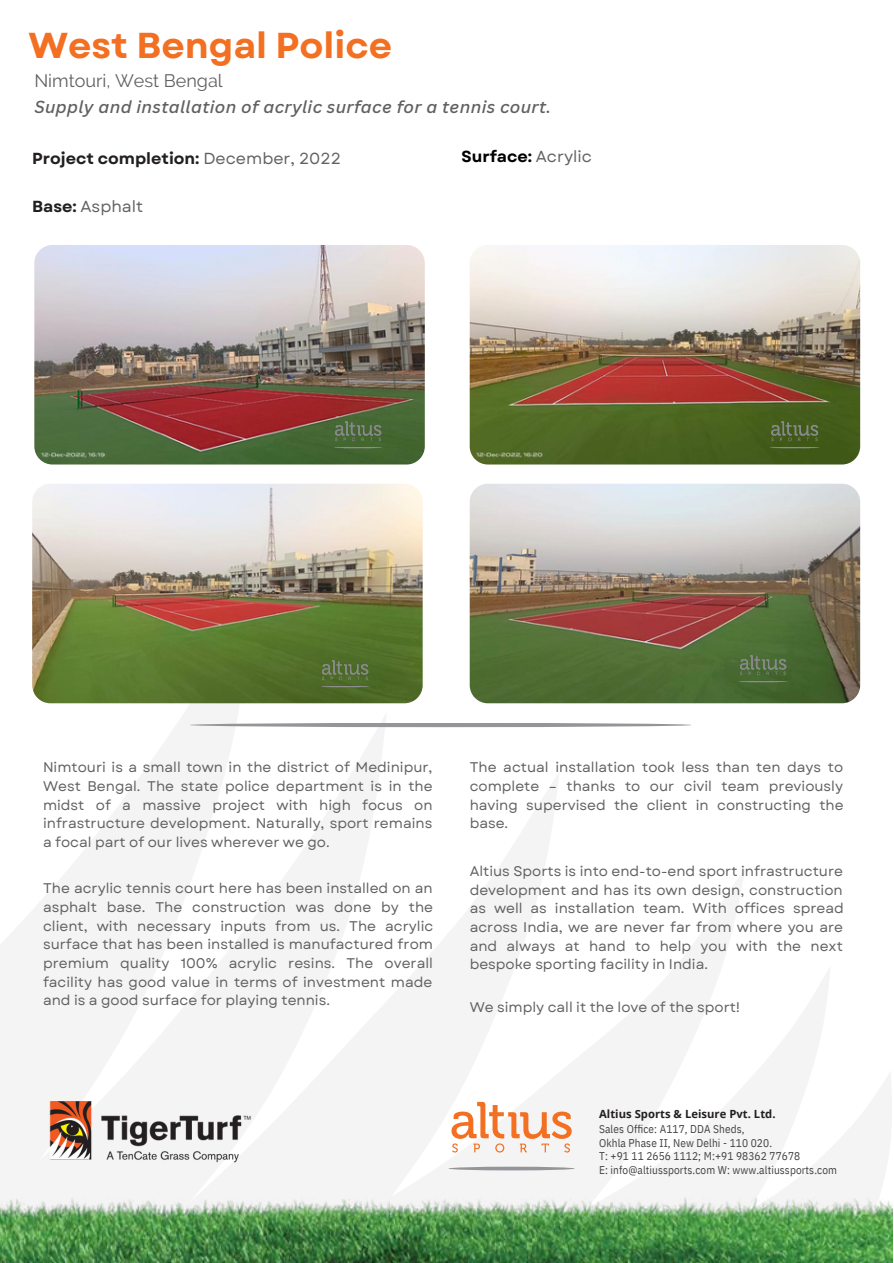
<style>
.page{position:relative;width:894px;height:1263px;background:#fff}
.page>*{position:absolute;margin:0;border:0;box-sizing:border-box;transform-origin:0 0}
.t1{font:700 36px "Garet";color:#f36f21}
.t2{font:18px "Raleway";color:#606161}
.t3{font:italic 500 17px "Canva Sans";letter-spacing:.02em;color:#606161}
.t4{font:700 16px "Garet";color:#231f20}
.t5{font:700 16px "Garet";color:#000}
.t6{font:16px "Garet";color:#606161}
.t7{font:14px/18.6px "Garet";color:#606161;text-align:justify}
.t8{font:11.2px/13.6px "IBM Plex Sans Cond";letter-spacing:.01em;color:#434345}
.t9{font:700 11.2px "Open Sans";color:#231f20}
.s1{font-weight:400;color:#606161}
.s2{font-weight:700;color:#231f20}
</style>
<div class="page">
<svg style="left:0;top:598px;width:861px;height:650px"></svg>
<img style="left:1px;top:954px;width:891px;height:309px">
<hr style="left:190px;top:723px;width:501px;height:4px;background:#939598;border-radius:50%">
<svg style="left:451px;top:1102px;width:121px;height:51px"></svg>
<hr style="left:448px;top:1167px;width:127px;height:3px;background:#939598;border-radius:50%">
<img style="left:32px;top:484px;width:391px;height:219px;border-radius:18px">
<img style="left:34px;top:245px;width:391px;height:220px;border-radius:18px">
<img style="left:470px;top:245px;width:390px;height:220px;border-radius:18px">
<img style="left:470px;top:484px;width:390px;height:219px;border-radius:18px">
<img style="left:23px;top:999px;width:251px;height:251px">
<img style="left:327px;top:415px;width:63px;height:36px">
<img style="left:763px;top:415px;width:63px;height:36px">
<img style="left:731px;top:649px;width:63px;height:36px">
<img style="left:313px;top:654px;width:63px;height:36px">
<h1 class="t1" style="left:29px;top:20px;width:365px">West Bengal Police</h1>
<p class="t2" style="left:34px;top:70px;width:190px">Nimtouri, West Bengal</p>
<p class="t3" style="left:34px;top:94px;width:518px">Supply and installation of acrylic surface for a tennis court.</p>
<p class="t4" style="left:32px;top:146px;width:310px">Project completion: <span class="s1">December, 2022</span></p>
<p class="t6" style="left:32px;top:194px;width:113px"><span class="s2">Base:</span> Asphalt</p>
<p class="t5" style="left:461px;top:144px;width:132px">Surface: <span class="s1">Acrylic</span></p>
<p class="t7" style="left:43px;top:758px;width:391px">Nimtouri is a small town in the district of Medinipur, West Bengal. The state police department is in the midst of a massive project with high focus on infrastructure development. Naturally, sport remains a focal part of our lives wherever we go.</p>
<p class="t7" style="left:470px;top:758px;width:375px">The actual installation took less than ten days to complete – thanks to our civil team previously having supervised the client in constructing the base.</p>
<p class="t7" style="left:43px;top:879px;width:392px">The acrylic tennis court here has been installed on an asphalt base. The construction was done by the client, with necessary inputs from us. The acrylic surface that has been installed is manufactured from premium quality 100% acrylic resins. The overall facility has good value in terms of investment made and is a good surface for playing tennis.</p>
<p class="t7" style="left:470px;top:862px;width:375px">Altius Sports is into end-to-end sport infrastructure development and has its own design, construction as well as installation team. With offices spread across India, we are never far from where you are and always at hand to help you with the next bespoke sporting facility in India.</p>
<p class="t7" style="left:470px;top:998px;width:272px">We simply call it the love of the sport!</p>
<p class="t9" style="left:599px;top:1106px;width:178px">Altius Sports &amp; Leisure Pvt. Ltd.</p>
<p class="t8" style="left:599px;top:1122px;width:239px">Sales Office: A117, DDA Sheds,<br>Okhla Phase II, New Delhi - 110 020.<br>T: +91 11 2656 1112; M:+91 98362 77678<br>E: info@altiussports.com W: www.altiussports.com</p>
</div>
